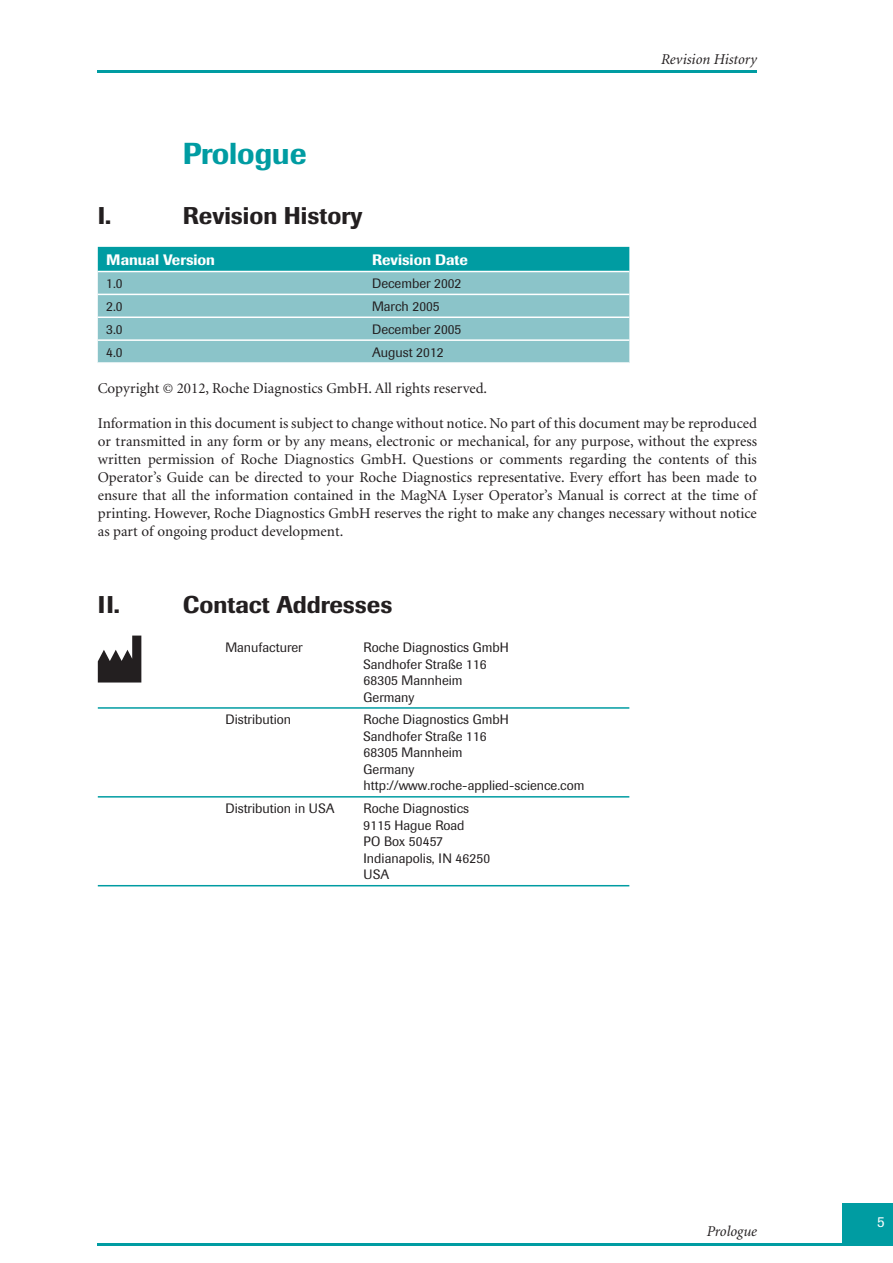
<style>
.page{position:relative;width:893px;height:1263px;background:#fff}
.page>*{position:absolute;margin:0;border:0;box-sizing:border-box;transform-origin:0 0}
.t1{font:500 30px "Imago";color:#009ca2}
.t2{font:500 24px "Imago";color:#231f20}
.t3{font:15px/18px "Minion";color:#231f20;text-align:justify}
.t4{font:500 15px "Imago";color:#fff}
.t5{font:italic 15px "Minion";color:#231f20}
.t6{font:15px "Imago";color:#fff}
.t7{font:13.5px/16.5px "Imago";color:#231f20}
</style>
<div class="page">
<hr style="left:98px;top:70px;width:659px;height:2px;background:#009ca2">
<hr style="left:98px;top:1244px;width:744px;height:2px;background:#009ca2">
<div style="left:842px;top:1203px;width:51px;height:43px;background:#009ca2"></div>
<div style="left:98px;top:247px;width:531px;height:24px;background:#009ca2"></div>
<div style="left:98px;top:272px;width:531px;height:90px;background:#8bc4c9"></div>
<hr style="left:98px;top:294px;width:531px;height:1px;background:#fff">
<hr style="left:98px;top:317px;width:531px;height:1px;background:#fff">
<hr style="left:98px;top:339px;width:531px;height:2px;background:#fff">
<hr style="left:98px;top:707px;width:531px;height:2px;background:#009ca2">
<hr style="left:98px;top:796px;width:531px;height:2px;background:#009ca2">
<hr style="left:98px;top:885px;width:531px;height:1px;background:#009ca2">
<svg style="left:98px;top:636px;width:43px;height:47px"></svg>
<h1 class="t1" style="left:183px;top:143px;width:125px">Prologue</h1>
<p class="t5" style="left:661px;top:54px;width:97px">Revision History</p>
<h2 class="t2" style="left:98px;top:207px;width:15px">I.</h2>
<h2 class="t2" style="left:183px;top:207px;width:181px">Revision History</h2>
<p class="t4" style="left:106px;top:255px;width:110px">Manual Version</p>
<p class="t4" style="left:372px;top:255px;width:97px">Revision Date</p>
<p class="t7" style="left:106px;top:276px;width:18px">1.0</p>
<p class="t7" style="left:372px;top:276px;width:91px">December 2002</p>
<p class="t7" style="left:106px;top:299px;width:18px">2.0</p>
<p class="t7" style="left:372px;top:299px;width:69px">March 2005</p>
<p class="t7" style="left:106px;top:322px;width:18px">3.0</p>
<p class="t7" style="left:372px;top:322px;width:91px">December 2005</p>
<p class="t7" style="left:106px;top:345px;width:18px">4.0</p>
<p class="t7" style="left:372px;top:345px;width:73px">August 2012</p>
<p class="t3" style="left:98px;top:380px;width:391px">Copyright © 2012, Roche Diagnostics GmbH. All rights reserved.</p>
<p class="t3" style="left:98px;top:415px;width:661px">Information in this document is subject to change without notice. No part of this document may be reproduced or transmitted in any form or by any means, electronic or mechanical, for any purpose, without the express written permission of Roche Diagnostics GmbH. Questions or comments regarding the contents of this Operator’s Guide can be directed to your Roche Diagnostics representative. Every effort has been made to ensure that all the information contained in the MagNA Lyser Operator’s Manual is correct at the time of printing. However, Roche Diagnostics GmbH reserves the right to make any changes necessary without notice as part of ongoing product development.</p>
<h2 class="t2" style="left:98px;top:596px;width:24px">II.</h2>
<h2 class="t2" style="left:183px;top:596px;width:211px">Contact Addresses</h2>
<p class="t7" style="left:225px;top:640px;width:79px">Manufacturer</p>
<p class="t7" style="left:364px;top:640px;width:147px">Roche Diagnostics GmbH<br>Sandhofer Straße 116<br>68305 Mannheim<br>Germany</p>
<p class="t7" style="left:225px;top:713px;width:67px">Distribution</p>
<p class="t7" style="left:364px;top:713px;width:222px">Roche Diagnostics GmbH<br>Sandhofer Straße 116<br>68305 Mannheim<br>Germany http://www.roche-applied-science.com</p>
<p class="t7" style="left:225px;top:802px;width:111px">Distribution in USA</p>
<p class="t7" style="left:364px;top:802px;width:128px">Roche Diagnostics<br>9115 Hague Road<br>PO Box 50457<br>Indianapolis, IN 46250<br>USA</p>
<p class="t5" style="left:707px;top:1225px;width:52px">Prologue</p>
<p class="t6" style="left:877px;top:1217px;width:9px">5</p>
</div>
